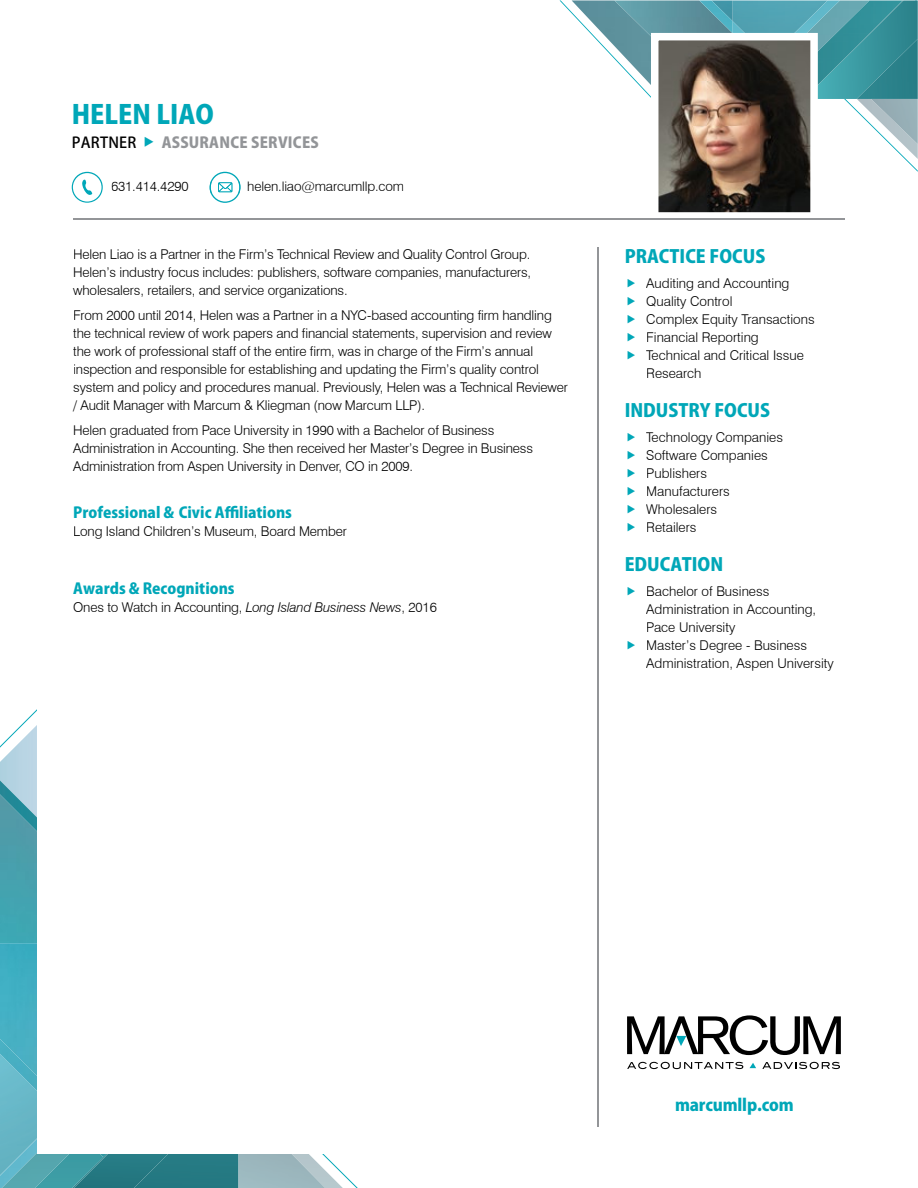
<style>
.page{position:relative;width:918px;height:1188px;background:#fff}
.page>*{position:absolute;margin:0;border:0;box-sizing:border-box;transform-origin:0 0}
.t1{font:800 25.95px "Koz Go Pro";color:#00a7b8}
.t2{font:800 18px "Koz Go Pro";color:#00a7b8}
.t3{font:800 16.5px "Koz Go Pro";letter-spacing:-.01em;color:#00a7b8}
.t4{font:800 15px "Koz Go Pro";color:#00a7b8}
.t5{font:800 15px "Koz Go Pro";letter-spacing:.015em;color:#939598}
.t6{font:300 13.5px/18px "Swiss 721 BT";letter-spacing:-.01em;color:#000}
.s1{font-weight:500;color:#000}
.s2{color:#00a7b8}
.s3{font-style:italic}
</style>
<div class="page">
<img style="left:0;top:1115px;width:61px;height:73px">
<img style="left:0;top:709px;width:37px;height:71px">
<img style="left:0;top:855px;width:37px;height:260px">
<svg style="left:61px;top:1154px;width:297px;height:34px;background:#629ea5"></svg>
<img style="left:0;top:1039px;width:37px;height:61px">
<img style="left:0;top:780px;width:37px;height:75px">
<div style="left:38px;top:651px;width:328px;height:502px;background:#fff"></div>
<svg style="left:560px;top:0;width:358px;height:219px"></svg>
<hr style="left:73px;top:219px;width:772px;height:1px;background:#939598">
<svg style="left:627px;top:1062px;width:116px;height:7px"></svg>
<svg style="left:762px;top:1062px;width:78px;height:7px"></svg>
<svg style="left:627px;top:1015px;width:214px;height:40px"></svg>
<svg style="left:750px;top:1063px;width:6px;height:5px"></svg>
<hr style="left:598px;top:247px;width:1px;height:879px;background:#939598">
<svg style="left:72px;top:172px;width:31px;height:31px"></svg>
<svg style="left:209px;top:172px;width:32px;height:31px"></svg>
<h1 class="t1" style="left:72px;top:97px;width:144px">HELEN LIAO</h1>
<p class="t5" style="left:72px;top:132px;width:249px"><span class="s1">PARTNER</span> <span class="s2">◆</span> ASSURANCE SERVICES</p>
<p class="t6" style="left:111px;top:177px;width:79px">631.414.4290</p>
<p class="t6" style="left:247px;top:177px;width:158px">helen.liao@marcumllp.com</p>
<p class="t6" style="left:73px;top:245px;width:459px;text-align:justify">Helen Liao is a Partner in the Firm’s Technical Review and Quality Control Group.<br>Helen’s industry focus includes: publishers, software companies, manufacturers, wholesalers, retailers, and service organizations.</p>
<p class="t6" style="left:73px;top:306px;width:496px">From 2000 until 2014, Helen was a Partner in a NYC-based accounting firm handling the technical review of work papers and financial statements, supervision and review the work of professional staff of the entire firm, was in charge of the Firm’s annual inspection and responsible for establishing and updating the Firm’s quality control system and policy and procedures manual. Previously, Helen was a Technical Reviewer / Audit Manager with Marcum &amp; Kliegman (now Marcum LLP).</p>
<p class="t6" style="left:73px;top:421px;width:461px">Helen graduated from Pace University in 1990 with a Bachelor of Business<br>Administration in Accounting. She then received her Master’s Degree in Business<br>Administration from Aspen University in Denver, CO in 2009.</p>
<p class="t4" style="left:73px;top:503px;width:220px">Professional &amp; Civic Affiliations</p>
<p class="t6" style="left:73px;top:522px;width:275px">Long Island Children’s Museum, Board Member</p>
<p class="t4" style="left:73px;top:579px;width:163px">Awards &amp; Recognitions</p>
<p class="t6" style="left:73px;top:598px;width:365px">Ones to Watch in Accounting, <span class="s3">Long Island Business News</span>, 2016</p>
<h2 class="t2" style="left:625px;top:245px;width:142px">PRACTICE FOCUS</h2>
<p class="t6" style="left:646px;top:274px;width:170px">Auditing and Accounting<br>Quality Control<br>Complex Equity Transactions<br>Financial Reporting<br>Technical and Critical Issue<br>Research</p>
<h2 class="t2" style="left:625px;top:399px;width:147px">INDUSTRY FOCUS</h2>
<p class="t6" style="left:646px;top:428px;width:138px">Technology Companies<br>Software Companies<br>Publishers<br>Manufacturers<br>Wholesalers<br>Retailers</p>
<h2 class="t2" style="left:625px;top:553px;width:100px">EDUCATION</h2>
<p class="t6" style="left:646px;top:582px;width:189px">Bachelor of Business<br>Administration in Accounting,<br>Pace University<br>Master’s Degree - Business<br>Administration, Aspen University</p>
<p class="t3" style="left:675px;top:1094px;width:120px">marcumllp.com</p>
</div>
